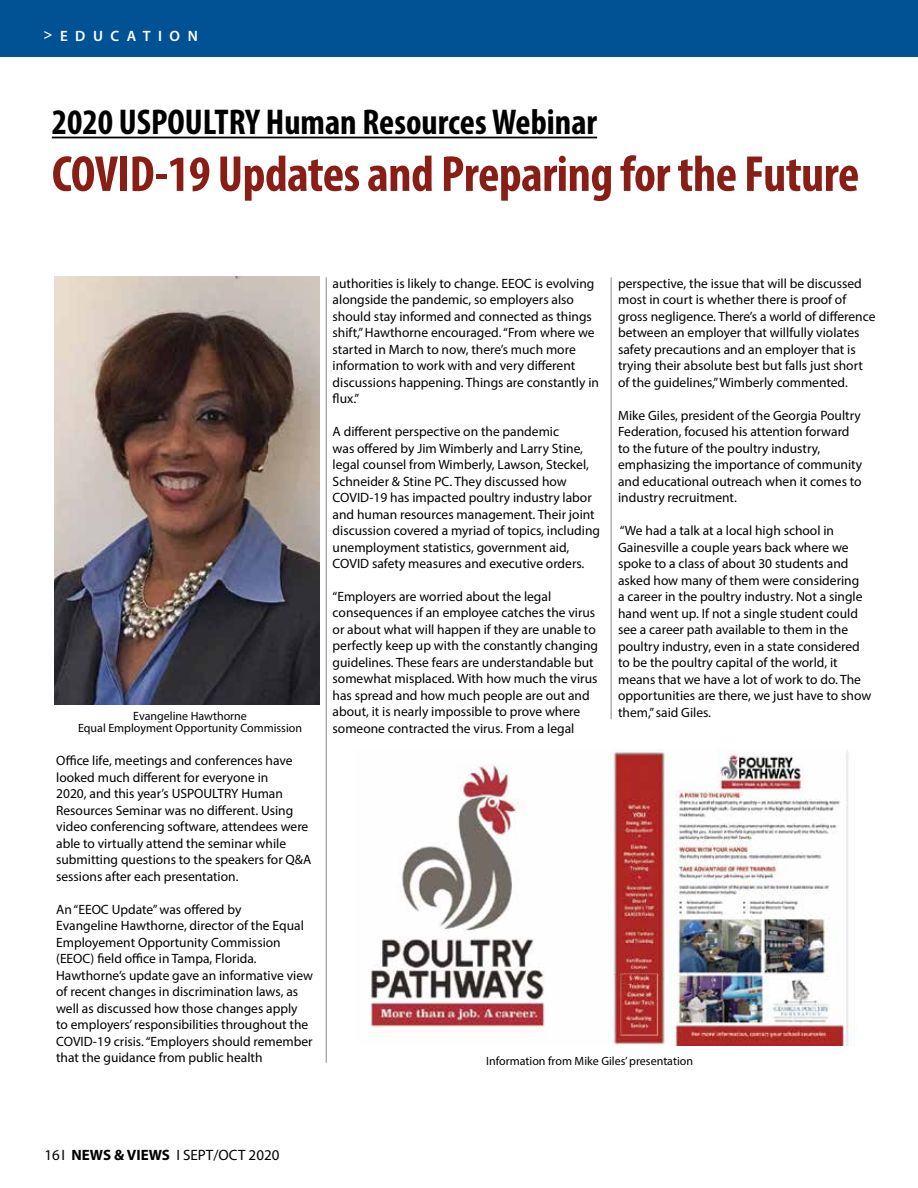
<style>
.page{position:relative;width:918px;height:1188px;background:#fff}
.page>*{position:absolute;margin:0;border:0;box-sizing:border-box;transform-origin:0 0}
.t1{font:700 condensed 51px "Myriad Pro";letter-spacing:-.01em;color:#891e17}
.t2{font:700 condensed 36px "Myriad Pro";color:#000}
.t3{font:15px "Myriad Pro";color:#000}
.t4{font:600 15px "Myriad Pro";letter-spacing:.5em;color:#fff}
.t5{font:13.5px/16.5px "Myriad Pro";color:#000}
.t6{font:12px/12px "Myriad Pro";color:#000;text-align:center}
.s1{font-weight:700}
</style>
<div class="page">
<div style="left:0;top:0;width:918px;height:56px;background:#005294"></div>
<hr style="left:52px;top:137px;width:545px;height:1px;background:#000">
<hr style="left:611px;top:277px;width:1px;height:442px;background:#868787">
<hr style="left:326px;top:277px;width:1px;height:786px;background:#868787">
<img style="left:54px;top:276px;width:266px;height:428px">
<img style="left:371px;top:750px;width:484px;height:295px">
<p class="t4" style="left:44px;top:27px;width:156px">&gt;EDUCATION</p>
<h2 class="t2" style="left:52px;top:99px;width:547px">2020 USPOULTRY Human Resources Webinar</h2>
<h1 class="t1" style="left:52px;top:142px;width:809px">COVID-19 Updates and Preparing for the Future</h1>
<p class="t6" style="left:78px;top:709px;width:226px">Evangeline Hawthorne<br>Equal Employment Opportunity Commission</p>
<p class="t5" style="left:56px;top:752px;width:257px">Office life, meetings and conferences have looked much different for everyone in<br>2020, and this year’s USPOULTRY Human Resources Seminar was no different. Using video conferencing software, attendees were able to virtually attend the seminar while submitting questions to the speakers for Q&amp;A sessions after each presentation.</p>
<p class="t5" style="left:56px;top:901px;width:258px">An “EEOC Update” was offered by<br>Evangeline Hawthorne, director of the Equal Employement Opportunity Commission (EEOC) field office in Tampa, Florida.<br>Hawthorne’s update gave an informative view of recent changes in discrimination laws, as well as discussed how those changes apply<br>to employers’ responsibilities throughout the COVID-19 crisis. “Employers should remember that the guidance from public health</p>
<p class="t5" style="left:333px;top:275px;width:268px">authorities is likely to change. EEOC is evolving alongside the pandemic, so employers also should stay informed and connected as things shift,” Hawthorne encouraged. “From where we started in March to now, there’s much more information to work with and very different discussions happening. Things are constantly in flux.”</p>
<p class="t5" style="left:333px;top:423px;width:269px">A different perspective on the pandemic<br>was offered by Jim Wimberly and Larry Stine, legal counsel from Wimberly, Lawson, Steckel, Schneider &amp; Stine PC. They discussed how COVID-19 has impacted poultry industry labor and human resources management. Their joint discussion covered a myriad of topics, including unemployment statistics, government aid, COVID safety measures and executive orders.</p>
<p class="t5" style="left:333px;top:588px;width:267px">“Employers are worried about the legal consequences if an employee catches the virus or about what will happen if they are unable to perfectly keep up with the constantly changing guidelines. These fears are understandable but somewhat misplaced. With how much the virus has spread and how much people are out and about, it is nearly impossible to prove where someone contracted the virus. From a legal</p>
<p class="t5" style="left:618px;top:275px;width:259px">perspective, the issue that will be discussed most in court is whether there is proof of gross negligence. There’s a world of difference between an employer that willfully violates safety precautions and an employer that is trying their absolute best but falls just short of the guidelines,” Wimberly commented.</p>
<p class="t5" style="left:618px;top:407px;width:246px">Mike Giles, president of the Georgia Poultry Federation, focused his attention forward to the future of the poultry industry, emphasizing the importance of community and educational outreach when it comes to industry recruitment.</p>
<p class="t5" style="left:618px;top:522px;width:255px">“We had a talk at a local high school in Gainesville a couple years back where we spoke to a class of about 30 students and asked how many of them were considering<br>a career in the poultry industry. Not a single hand went up. If not a single student could see a career path available to them in the poultry industry, even in a state considered to be the poultry capital of the world, it means that we have a lot of work to do. The opportunities are there, we just have to show them,” said Giles.</p>
<p class="t6" style="left:486px;top:1055px;width:208px">Information from Mike Giles’ presentation</p>
<p class="t3" style="left:44px;top:1145px;width:237px">16 I <span class="s1">NEWS &amp; VIEWS</span> I SEPT/OCT 2020</p>
</div>
